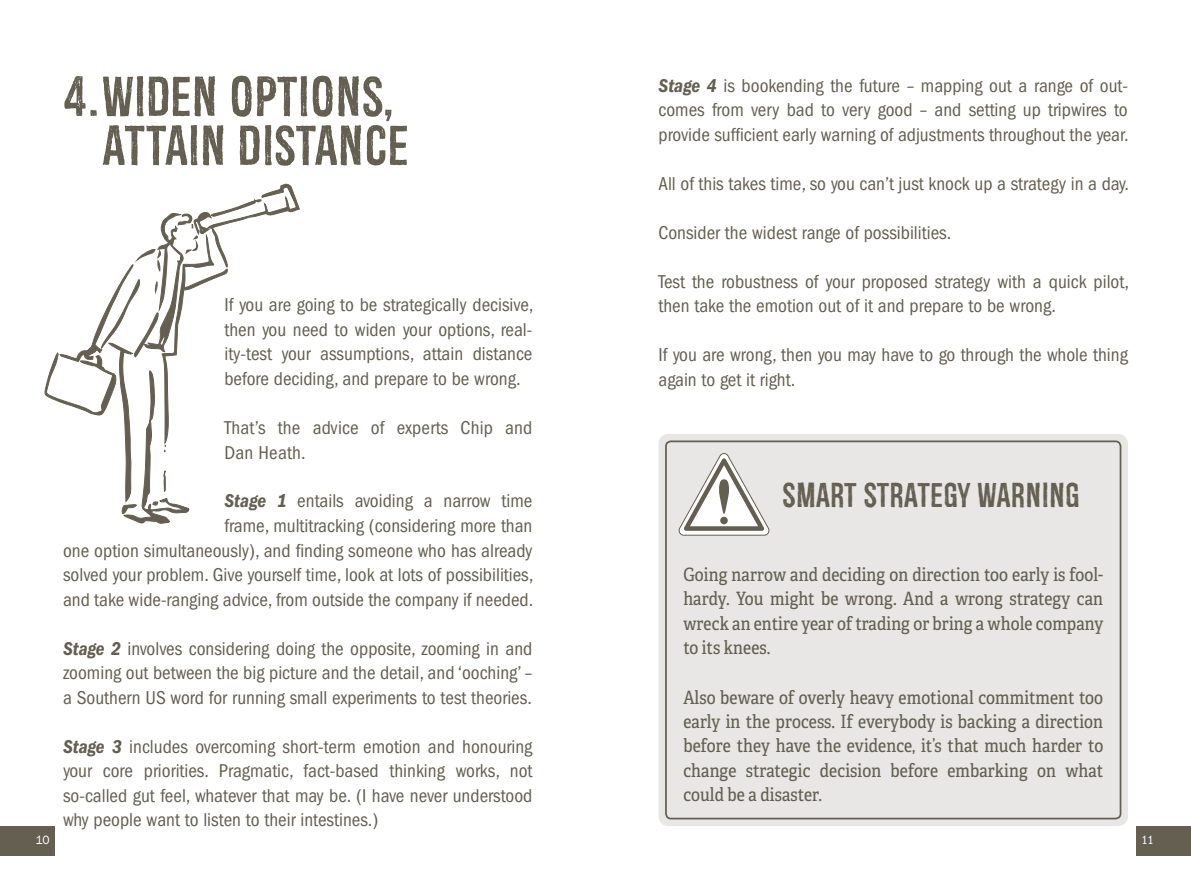
<style>
.page{position:relative;width:1191px;height:893px;background:#fff}
.page>*{position:absolute;margin:0;border:0;box-sizing:border-box;transform-origin:0 0}
.t1{font:54.25px/49px "Redgar";letter-spacing:.01em;color:#645f51;text-align:right}
.t2{font:33.25px "Redgar";letter-spacing:.01em;color:#645f51}
.t3{font:condensed 19.25px/24.5px "ITC Franklin Gothic Std";color:#645f51;text-align:justify}
.t4{font:18.38px/24.5px "Adelle Condensed";letter-spacing:.005em;color:#645f51;text-align:justify}
.t5{font:12.25px "Franklin Gothic";color:#fff}
.t6{font:condensed 12.25px "ITC Franklin Gothic Std";color:#fff}
.s1{font-family:"ITC Franklin Gothic Std Dm Cd It";font-stretch:normal}
</style>
<div class="page">
<div style="left:1136px;top:826px;width:55px;height:30px;background:#645f51"></div>
<div style="left:0;top:826px;width:55px;height:30px;background:#645f51"></div>
<div style="left:658px;top:434px;width:470px;height:392px;background:#e8e7e5;border-radius:10px"></div>
<svg style="left:678px;top:453px;width:91px;height:83px"></svg>
<div style="left:665px;top:440px;width:456px;height:379px;border:2px solid #645f51;border-radius:5px"></div>
<svg style="left:44px;top:183px;width:256px;height:341px"></svg>
<h1 class="t1" style="left:63px;top:73px;width:347px">4.WIDEN OPTIONS,<br>ATTAIN DISTANCE</h1>
<p class="t3" style="left:224px;top:293px;width:310px">If you are going to be strategically decisive, then you need to widen your options, real&shy;ity-test your assumptions, attain distance before deciding, and prepare to be wrong.</p>
<p class="t3" style="left:224px;top:416px;width:309px">That’s the advice of experts Chip and<br>Dan Heath.</p>
<p class="t3" style="left:63px;top:489px;width:472px;text-align:right"><span class="s1">Stage 1</span> entails avoiding a narrow time<br>frame, multitracking (considering more than<br>one option simultaneously), and finding someone who has already solved your problem. Give yourself time, look at lots of possibilities, and take wide-ranging advice, from outside the company if needed.</p>
<p class="t3" style="left:63px;top:636px;width:471px"><span class="s1">Stage 2</span> involves considering doing the opposite, zooming in and zooming out between the big picture and the detail, and ‘ooching’ – a Southern US word for running small experiments to test theories.</p>
<p class="t3" style="left:63px;top:734px;width:471px"><span class="s1">Stage 3</span> includes overcoming short-term emotion and honouring your core priorities. Pragmatic, fact-based thinking works, not so-called gut feel, whatever that may be. (I have never understood why people want to listen to their intestines.)</p>
<p class="t3" style="left:658px;top:73px;width:472px"><span class="s1">Stage 4</span> is bookending the future – mapping out a range of out&shy;comes from very bad to very good – and setting up tripwires to provide sufficient early warning of adjustments throughout the year.</p>
<p class="t3" style="left:658px;top:171px;width:472px">All of this takes time, so you can’t just knock up a strategy in a day.</p>
<p class="t3" style="left:658px;top:220px;width:294px">Consider the widest range of possibilities.</p>
<p class="t3" style="left:658px;top:269px;width:472px">Test the robustness of your proposed strategy with a quick pilot, then take the emotion out of it and prepare to be wrong.</p>
<p class="t3" style="left:658px;top:343px;width:471px">If you are wrong, then you may have to go through the whole thing again to get it right.</p>
<h2 class="t2" style="left:782px;top:477px;width:298px">SMART STRATEGY WARNING</h2>
<p class="t4" style="left:683px;top:562px;width:421px">Going narrow and deciding on direction too early is fool&shy;hardy. You might be wrong. And a wrong strategy can wreck an entire year of trading or bring a whole company to its knees.</p>
<p class="t4" style="left:683px;top:684px;width:421px">Also beware of overly heavy emotional commitment too early in the process. If everybody is backing a direction before they have the evidence, it’s that much harder to change strategic decision before embarking on what could be a disaster.</p>
<p class="t5" style="left:36px;top:832px;width:15px">10</p>
<p class="t6" style="left:1141px;top:833px;width:14px">11</p>
</div>
